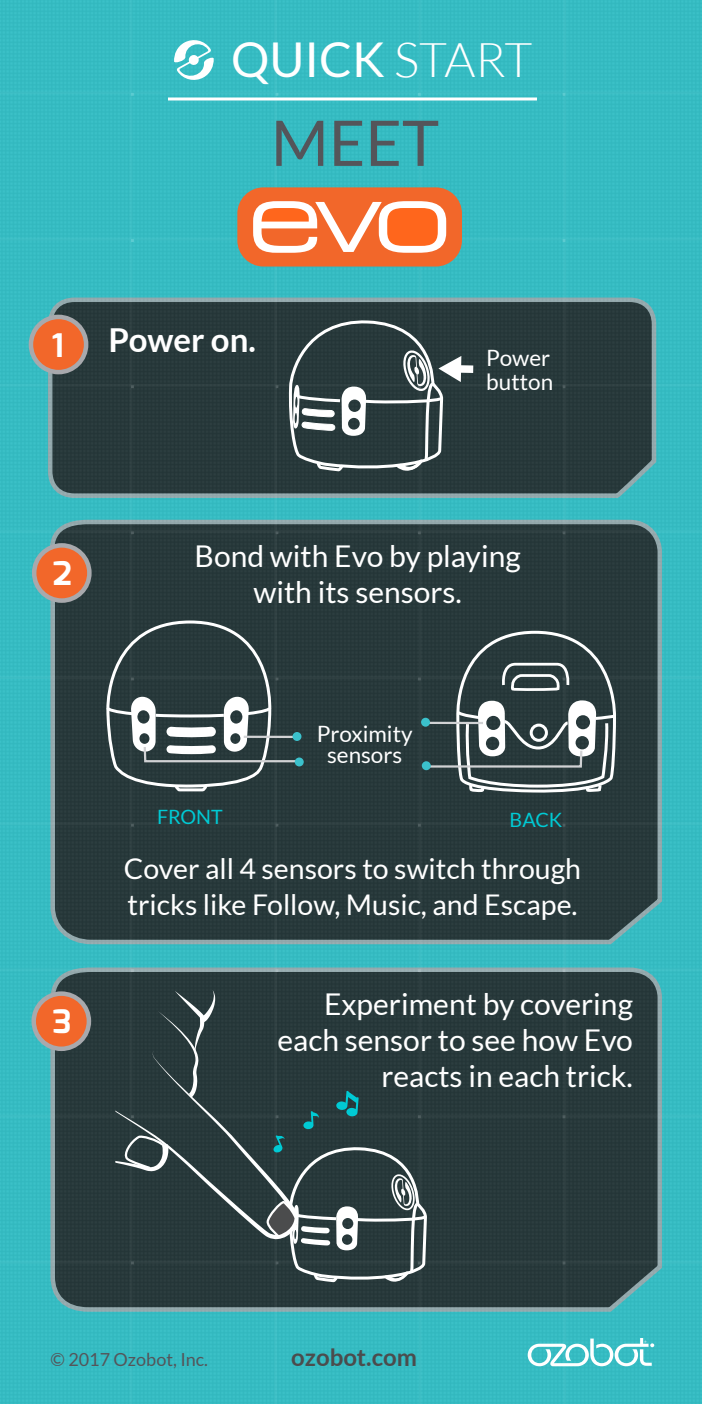
<style>
.page{position:relative;width:702px;height:1404px;background:#fff}
.page>*{position:absolute;margin:0;border:0;box-sizing:border-box;transform-origin:0 0}
.t1{font:63px "Lato";color:#54555a}
.t2{font:48px "Lato";color:#fff}
.t3{font:700 33px "Lato";color:#fff}
.t4{font:700 32.4px "Exo";color:#fff}
.t5{font:30px/36px "Lato";color:#fff;text-align:center}
.t6{font:28.5px/36px "Lato";color:#fff}
.t7{font:700 24px "Lato";color:#4b4c4d}
.t8{font:22.5px/24px "Lato";color:#fff}
.t9{font:19.8px "Lato";color:#00cad4}
.t10{font:18px "Lato";color:#54555a}
.s1{font-weight:300}
</style>
<div class="page">
<img style="left:0;top:0;width:702px;height:1404px">
<div style="left:31px;top:317px;width:55px;height:55px;background:#f2672a;border-radius:50%"></div>
<div style="left:29px;top:315px;width:59px;height:59px;border:4px solid #a8a9ad;border-radius:50%"></div>
<div style="left:457px;top:365px;width:16px;height:8px;background:#fff"></div>
<svg style="left:288px;top:320px;width:173px;height:153px;background:#4b5a5b"></svg>
<hr style="left:168px;top:97px;width:369px;height:3px;background:#fff">
<svg style="left:528px;top:1338px;width:126px;height:28px"></svg>
<svg style="left:237px;top:187px;width:225px;height:80px"></svg>
<div style="left:34px;top:545px;width:55px;height:56px;background:#f2672a;border-radius:50%"></div>
<div style="left:32px;top:543px;width:60px;height:60px;border:4px solid #a8a9ad;border-radius:50%"></div>
<div style="left:293px;top:732px;width:8px;height:9px;background:#3bc1cc;border-radius:50%"></div>
<svg style="left:105px;top:619px;width:195px;height:175px;background:#485758"></svg>
<div style="left:295px;top:757px;width:9px;height:9px;background:#3bc1cc;border-radius:50%"></div>
<svg style="left:426px;top:629px;width:192px;height:166px;background:#505e60"></svg>
<div style="left:421px;top:718px;width:9px;height:9px;background:#3bc1cc;border-radius:50%"></div>
<div style="left:422px;top:761px;width:9px;height:9px;background:#3bc1cc;border-radius:50%"></div>
<div style="left:34px;top:994px;width:55px;height:55px;background:#f2672a;border-radius:50%"></div>
<div style="left:31px;top:991px;width:60px;height:60px;border:4px solid #a8a9ad;border-radius:50%"></div>
<svg style="left:115px;top:990px;width:315px;height:294px;background:#344547"></svg>
<svg style="left:174px;top:38px;width:40px;height:44px"></svg>
<h2 class="t2" style="left:231px;top:32px;width:303px">QUICK <span class="s1">START</span></h2>
<h1 class="t1" style="left:271px;top:108px;width:170px">MEET</h1>
<p class="t4" style="left:52px;top:324px;width:14px">1</p>
<p class="t3" style="left:109px;top:321px;width:149px">Power on.</p>
<p class="t8" style="left:486px;top:345px;width:68px">Power button</p>
<p class="t4" style="left:53px;top:553px;width:21px">2</p>
<p class="t4" style="left:53px;top:1001px;width:20px">3</p>
<p class="t5" style="left:195px;top:538px;width:328px">Bond with Evo by playing with its sensors.</p>
<p class="t8" style="left:317px;top:723px;width:97px;line-height:21px;text-align:center">Proximity sensors</p>
<p class="t9" style="left:157px;top:806px;width:67px">FRONT</p>
<p class="t9" style="left:510px;top:809px;width:54px">BACK</p>
<p class="t6" style="left:124px;top:851px;width:459px">Cover all 4 sensors to switch through tricks like Follow, Music, and Escape.</p>
<p class="t5" style="left:277px;top:986px;width:357px;text-align:right">Experiment by covering each sensor to see how Evo reacts in each trick.</p>
<p class="t10" style="left:51px;top:1350px;width:159px">© 2017 Ozobot, Inc.</p>
<p class="t7" style="left:291px;top:1344px;width:127px">ozobot.com</p>
</div>
